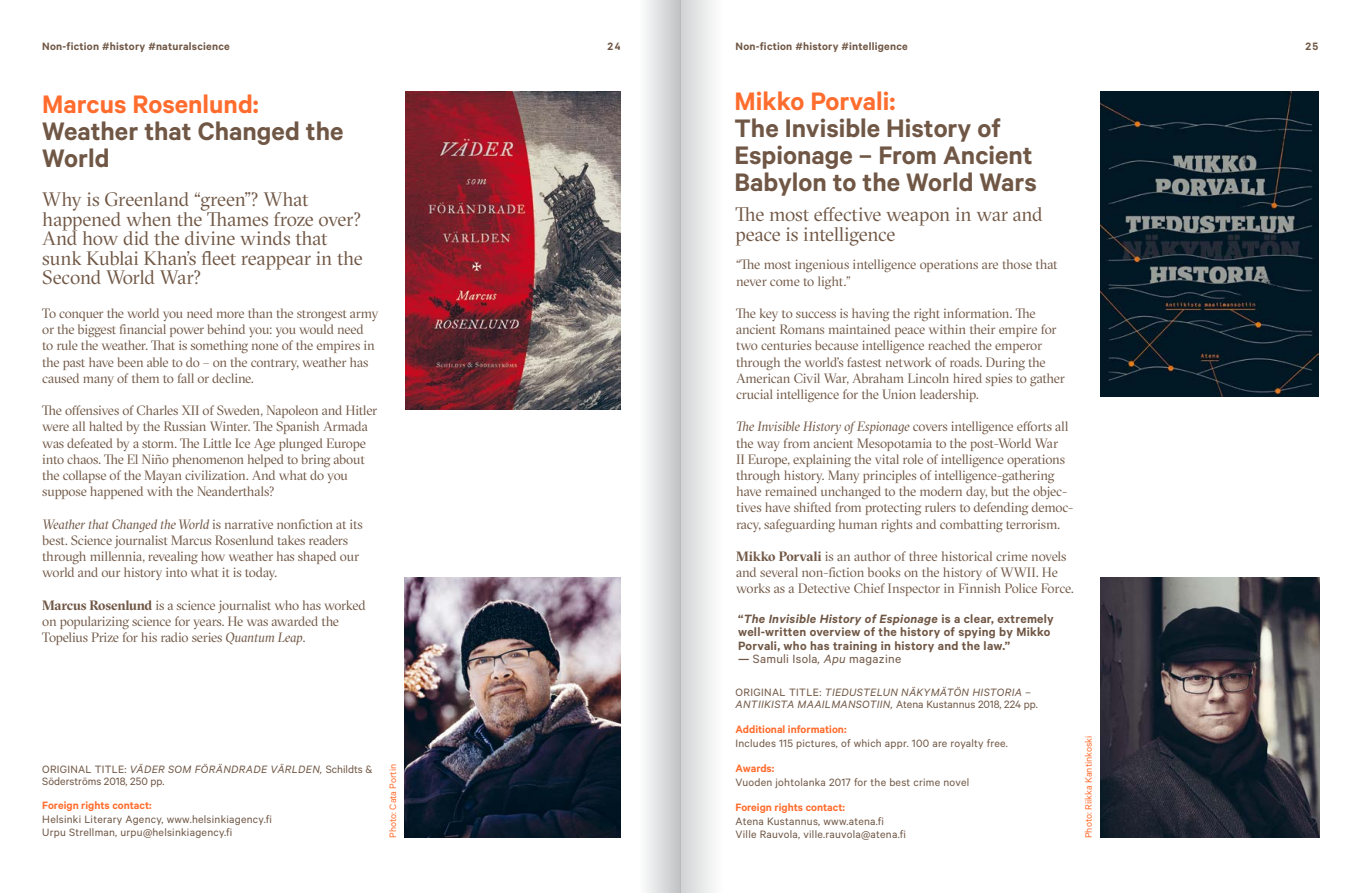
<style>
.page{position:relative;width:1361px;height:893px;background:#fff}
.page>*{position:absolute;margin:0;border:0;box-sizing:border-box;transform-origin:0 0}
.t1{font:600 28.5px/27px "Calibre";color:#705745}
.t2{font:600 28.5px "Calibre";color:#ff6d2e}
.t3{font:19.5px/19.5px "GT Sectra Fine";letter-spacing:-.01em;color:#705745}
.t4{font:13.5px/16.2px "GT Sectra Fine";letter-spacing:-.02em;color:#705745}
.t5{font:600 13.5px/13.5px "Calibre";letter-spacing:.02em;color:#705745}
.t6{font:13.5px "Calibre";letter-spacing:.02em;color:#705745}
.t7{font:12px/13.5px "Calibre";letter-spacing:.02em;color:#705745}
.t8{font:italic 12px/12px "Calibre";letter-spacing:.03em;color:#705745}
.t9{font:600 12px "Calibre";color:#ff6d2e}
.t10{font:12px/12px "Calibre";color:#705745}
.t11{font:600 12px "Calibre";letter-spacing:.02em;color:#705745}
.t12{font:10.5px "Calibre";color:#ff6d2e}
.s1{font-style:italic}
.s2{font-weight:700}
.s3{font-weight:600}
.s4{font-style:normal}
</style>
<div class="page">
<div style="left:680px;top:0;width:60px;height:893px;background:linear-gradient(to right,#d5d6d7,#fff)"></div>
<div style="left:621px;top:0;width:59px;height:893px;background:linear-gradient(to right,#fff,#c7c8ca)"></div>
<img style="left:1100px;top:91px;width:218px;height:306px">
<img style="left:1100px;top:577px;width:219px;height:260px">
<img style="left:405px;top:92px;width:216px;height:317px">
<img style="left:405px;top:577px;width:216px;height:261px">
<p class="t11" style="left:42px;top:39px;width:189px">Non-fiction #history #naturalscience</p>
<h1 class="t2" style="left:42px;top:87px;width:218px">Marcus Rosenlund:</h1>
<h1 class="t1" style="left:42px;top:117px;width:303px">Weather that Changed the<br>World</h1>
<h2 class="t3" style="left:42px;top:189px;width:322px">Why is Greenland “green”? What happened when the Thames froze over?<br>And how did the divine winds that sunk Kublai Khan’s fleet reappear in the<br>Second World War?</h2>
<p class="t4" style="left:42px;top:305px;width:338px">To conquer the world you need more than the strongest army or the biggest financial power behind you: you would need<br>to rule the weather. That is something none of the empires in the past have been able to do – on the contrary, weather has caused many of them to fall or decline.</p>
<p class="t4" style="left:42px;top:402px;width:336px">The offensives of Charles XII of Sweden, Napoleon and Hitler were all halted by the Russian Winter. The Spanish Armada was defeated by a storm. The Little Ice Age plunged Europe into chaos. The El Niño phenomenon helped to bring about the collapse of the Mayan civilization. And what do you suppose happened with the Neanderthals?</p>
<p class="t4" style="left:42px;top:516px;width:322px"><span class="s1">Weather that Changed the World</span> is narrative nonfiction at its best. Science journalist Marcus Rosenlund takes readers through millennia, revealing how weather has shaped our world and our history into what it is today.</p>
<p class="t4" style="left:42px;top:597px;width:325px"><span class="s2">Marcus Rosenlund</span> is a science journalist who has worked on popularizing science for years. He was awarded the<br>Topelius Prize for his radio series <span class="s1">Quantum Leap</span>.</p>
<p class="t10" style="left:42px;top:763px;width:332px">ORIGINAL TITLE: <span class="s1">VÄDER SOM FÖRÄNDRADE VÄRLDEN,</span> Schildts &amp;<br>Söderströms 2018, 250 pp.</p>
<p class="t9" style="left:42px;top:798px;width:111px">Foreign rights contact:</p>
<p class="t7" style="left:42px;top:812px;width:231px">Helsinki Literary Agency, www.helsinkiagency.fi<br>Urpu Strellman, urpu@helsinkiagency.fi</p>
<p class="t12" style="left:387px;top:838px;width:75px;rotate:-90deg">Photo: Cata Portin</p>
<p class="t11" style="left:735px;top:39px;width:174px">Non-fiction #history #intelligence</p>
<p class="t11" style="left:607px;top:39px;width:15px">24</p>
<p class="t11" style="left:1305px;top:39px;width:15px">25</p>
<h1 class="t2" style="left:734px;top:84px;width:162px">Mikko Porvali:</h1>
<h1 class="t1" style="left:734px;top:113px;width:304px">The Invisible History of<br>Espionage – From Ancient<br>Babylon to the World Wars</h1>
<h2 class="t3" style="left:735px;top:205px;width:309px">The most effective weapon in war and peace is intelligence</h2>
<p class="t4" style="left:736px;top:256px;width:323px">“The most ingenious intelligence operations are those that never come to light.”</p>
<p class="t4" style="left:736px;top:305px;width:330px">The key to success is having the right information. The ancient Romans maintained peace within their empire for two centuries because intelligence reached the emperor through the world’s fastest network of roads. During the American Civil War, Abraham Lincoln hired spies to gather crucial intelligence for the Union leadership.</p>
<p class="t4" style="left:736px;top:418px;width:339px"><span class="s1">The Invisible History of Espionage</span> covers intelligence efforts all the way from ancient Mesopotamia to the post-World War<br>II Europe, explaining the vital role of intelligence operations through history. Many principles of intelligence-gathering have remained unchanged to the modern day, but the objec&shy;tives have shifted from protecting rulers to defending democ&shy;racy, safeguarding human rights and combatting terrorism.</p>
<p class="t4" style="left:736px;top:548px;width:339px"><span class="s2">Mikko Porvali</span> is an author of three historical crime novels and several non-fiction books on the history of WWII. He works as a Detective Chief Inspector in Finnish Police Force.</p>
<p class="t5" style="left:738px;top:611px;width:317px">“<span class="s1">The Invisible History of Espionage</span> is a clear, extremely well-written overview of the history of spying by Mikko<br>Porvali, who has training in history and the law.”</p>
<p class="t6" style="left:738px;top:651px;width:165px"><span class="s3">—</span> Samuli Isola<span class="s1">, Apu</span> magazine</p>
<p class="t8" style="left:735px;top:685px;width:304px"><span class="s4">ORIGINAL TITLE:</span> TIEDUSTELUN NÄKYMÄTÖN HISTORIA –<br>ANTIIKISTA MAAILMANSOTIIN, <span class="s4">Atena Kustannus 2018, 224 pp.</span></p>
<p class="t9" style="left:735px;top:722px;width:112px">Additional information:</p>
<p class="t7" style="left:735px;top:736px;width:274px">Includes 115 pictures, of which appr. 100 are royalty free.</p>
<p class="t9" style="left:735px;top:761px;width:40px">Awards:</p>
<p class="t7" style="left:735px;top:775px;width:235px">Vuoden johtolanka 2017 for the best crime novel</p>
<p class="t9" style="left:735px;top:800px;width:111px">Foreign rights contact:</p>
<p class="t7" style="left:735px;top:814px;width:172px">Atena Kustannus, www.atena.fi<br>Ville Rauvola, ville.rauvola@atena.fi</p>
<p class="t12" style="left:1082px;top:838px;width:104px;rotate:-90deg">Photo: Riikka Kantinkoski</p>
</div>
